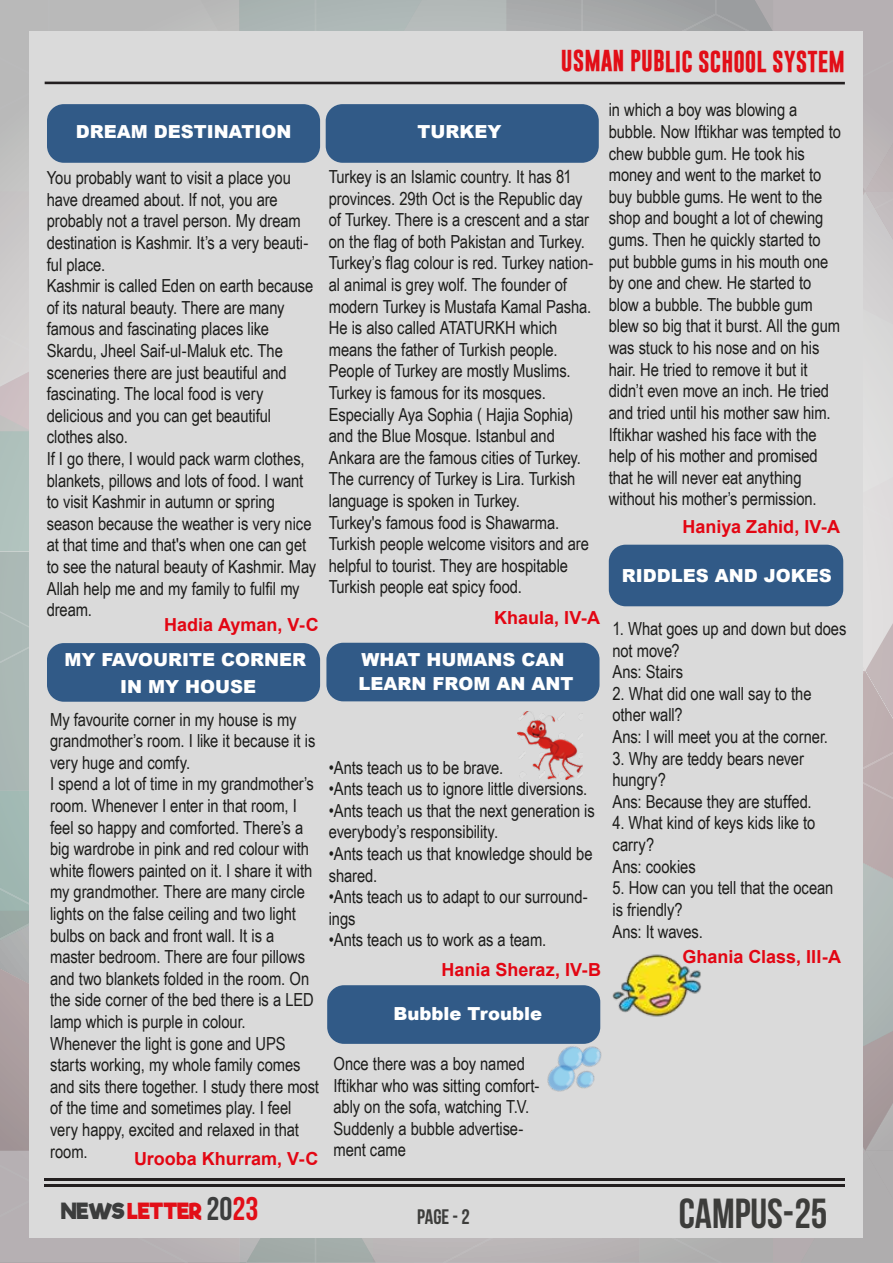
<style>
.page{position:relative;width:893px;height:1263px;background:#fff}
.page>*{position:absolute;margin:0;border:0;box-sizing:border-box;transform-origin:0 0}
.t1{font:700 42px "Bebas Neue";color:#3d3d3b}
.t2{font:700 21.9px "Gobold";color:#e20e17}
.t3{font:700 21px "Riffic Free";color:#e20e17}
.t4{font:700 21px "Bebas Neue";color:#3d3d3b}
.t5{font:18px/21.6px "Arial Narrow";letter-spacing:-.005em;color:#1d1d1b}
.t6{font:900 18px/24px "Arial";color:#fff}
.t7{font:700 18px "Arial";color:#e30613}
.s1{color:#3c3d3d}
.s2{font-family:"Bebas Neue";font-size:32.7px;color:#3c3d3d}
.s3{font-family:"Bebas Neue";font-size:32.7px}
</style>
<div class="page">
<svg style="left:863px;top:799px;width:30px;height:232px;background:#b3b4b3"></svg>
<div style="left:0;top:431px;width:30px;height:120px;background:#b0c2bd"></div>
<div style="left:0;top:663px;width:30px;height:128px;background:#abb9b5"></div>
<svg style="left:0;top:109px;width:30px;height:225px;background:#c8c6c6"></svg>
<svg style="left:443px;top:1031px;width:450px;height:231px;background:#b0acad"></svg>
<svg style="left:316px;top:0;width:266px;height:31px;background:#aeb4b4"></svg>
<div style="left:0;top:0;width:48px;height:109px;background:#b9b9b9"></div>
<svg style="left:0;top:611px;width:30px;height:52px;background:#adbab7"></svg>
<svg style="left:0;top:334px;width:30px;height:52px;background:#d3d0d0"></svg>
<div style="left:582px;top:0;width:134px;height:14px;background:#a1a4a4"></div>
<svg style="left:581px;top:14px;width:174px;height:17px;background:#a3a5a6"></svg>
<svg style="left:0;top:791px;width:376px;height:471px;background:#abacac"></svg>
<svg style="left:48px;top:0;width:268px;height:31px;background:#b5b8b7"></svg>
<svg style="left:755px;top:0;width:138px;height:799px;background:#c9c4c6"></svg>
<div style="left:30px;top:31px;width:833px;height:1207px;background:#dadada"></div>
<hr style="left:45px;top:82px;width:800px;height:2px;background:#231f20">
<hr style="left:45px;top:1178px;width:800px;height:3px;background:#231f20">
<hr style="left:45px;top:1184px;width:800px;height:2px;background:#231f20">
<div style="left:47px;top:104px;width:273px;height:59px;background:#315a87;border-radius:17px"></div>
<div style="left:326px;top:104px;width:273px;height:59px;background:#315a87;border-radius:17px"></div>
<div style="left:609px;top:545px;width:234px;height:61px;background:#315a87;border-radius:17px"></div>
<div style="left:327px;top:985px;width:273px;height:59px;background:#315a87;border-radius:17px"></div>
<div style="left:326px;top:643px;width:273px;height:58px;background:#315a87;border-radius:17px"></div>
<div style="left:47px;top:643px;width:273px;height:59px;background:#315a87;border-radius:17px"></div>
<img style="left:518px;top:711px;width:65px;height:68px">
<img style="left:526px;top:1022px;width:76px;height:70px">
<img style="left:612px;top:954px;width:90px;height:63px">
<p class="t2" style="left:561px;top:47px;width:285px">USMAN PUBLIC SCHOOL SYSTEM</p>
<p class="t6" style="left:76px;top:119px;width:217px">DREAM DESTINATION</p>
<p class="t6" style="left:417px;top:119px;width:85px">TURKEY</p>
<p class="t5" style="left:47px;top:166px;width:271px">You probably want to visit a place you have dreamed about. If not, you are probably not a travel person. My dream destination is Kashmir. It’s a very beauti&shy;ful place.<br>Kashmir is called Eden on earth because of its natural beauty. There are many famous and fascinating places like Skardu, Jheel Saif-ul-Maluk etc. The sceneries there are just beautiful and fascinating. The local food is very delicious and you can get beautiful clothes also.<br>If I go there, I would pack warm clothes, blankets, pillows and lots of food. I want to visit Kashmir in autumn or spring season because the weather is very nice at that time and that's when one can get to see the natural beauty of Kashmir. May Allah help me and my family to fulfil my dream.</p>
<p class="t5" style="left:329px;top:165px;width:266px">Turkey is an Islamic country. It has 81 provinces. 29th Oct is the Republic day of Turkey. There is a crescent and a star on the flag of both Pakistan and Turkey.<br>Turkey’s flag colour is red. Turkey nation&shy;al animal is grey wolf. The founder of modern Turkey is Mustafa Kamal Pasha.<br>He is also called ATATURKH which means the father of Turkish people.<br>People of Turkey are mostly Muslims.<br>Turkey is famous for its mosques.<br>Especially Aya Sophia ( Hajia Sophia) and the Blue Mosque. Istanbul and Ankara are the famous cities of Turkey.<br>The currency of Turkey is Lira. Turkish language is spoken in Turkey.<br>Turkey's famous food is Shawarma.<br>Turkish people welcome visitors and are helpful to tourist. They are hospitable Turkish people eat spicy food.</p>
<p class="t7" style="left:164px;top:612px;width:156px">Hadia Ayman, V-C</p>
<p class="t7" style="left:494px;top:605px;width:107px">Khaula, IV-A</p>
<p class="t6" style="left:64px;top:646px;width:243px;line-height:27px;text-align:center">MY FAVOURITE CORNER<br>IN MY HOUSE</p>
<p class="t5" style="left:50px;top:708px;width:270px">My favourite corner in my house is my grandmother’s room. I like it because it is very huge and comfy.<br>I spend a lot of time in my grandmother’s room. Whenever I enter in that room, I feel so happy and comforted. There’s a big wardrobe in pink and red colour with white flowers painted on it. I share it with my grandmother. There are many circle lights on the false ceiling and two light bulbs on back and front wall. It is a master bedroom. There are four pillows and two blankets folded in the room. On the side corner of the bed there is a LED lamp which is purple in colour.<br>Whenever the light is gone and UPS starts working, my whole family comes and sits there together. I study there most of the time and sometimes play. I feel very happy, excited and relaxed in that room.</p>
<p class="t7" style="left:134px;top:1146px;width:186px">Urooba Khurram, V-C</p>
<p class="t6" style="left:359px;top:647px;width:216px">WHAT HUMANS CAN<br>LEARN FROM AN ANT</p>
<p class="t5" style="left:329px;top:756px;width:176px">•Ants teach us to be brave.</p>
<p class="t5" style="left:329px;top:777px;width:260px">•Ants teach us to ignore little diversions.</p>
<p class="t5" style="left:329px;top:799px;width:268px">•Ants teach us that the next generation is everybody’s responsibility.</p>
<p class="t5" style="left:329px;top:842px;width:265px">•Ants teach us that knowledge should be shared.</p>
<p class="t5" style="left:329px;top:885px;width:260px">•Ants teach us to adapt to our surround&shy;ings</p>
<p class="t5" style="left:329px;top:928px;width:219px">•Ants teach us to work as a team.</p>
<p class="t7" style="left:441px;top:957px;width:161px">Hania Sheraz, IV-B</p>
<p class="t6" style="left:393px;top:1000px;width:150px">Bubble Trouble</p>
<p class="t5" style="left:333px;top:1052px;width:208px">Once there was a boy named<br>Iftikhar who was sitting comfort&shy;ably on the sofa, watching T.V.<br>Suddenly a bubble advertise&shy;ment came</p>
<p class="t5" style="left:609px;top:99px;width:234px">in which a boy was blowing a bubble. Now Iftikhar was tempted to chew bubble gum. He took his money and went to the market to buy bubble gums. He went to the shop and bought a lot of chewing gums. Then he quickly started to put bubble gums in his mouth one by one and chew. He started to blow a bubble. The bubble gum blew so big that it burst. All the gum was stuck to his nose and on his hair. He tried to remove it but it didn’t even move an inch. He tried and tried until his mother saw him.<br>Iftikhar washed his face with the help of his mother and promised that he will never eat anything without his mother’s permission.</p>
<p class="t7" style="left:682px;top:514px;width:159px">Haniya Zahid, IV-A</p>
<p class="t6" style="left:622px;top:563px;width:211px">RIDDLES AND JOKES</p>
<p class="t5" style="left:612px;top:617px;width:235px">1. What goes up and down but does not move?<br>Ans: Stairs</p>
<p class="t5" style="left:612px;top:682px;width:217px">2. What did one wall say to the other wall?<br>Ans: I will meet you at the corner.</p>
<p class="t5" style="left:612px;top:747px;width:201px">3. Why are teddy bears never hungry?<br>Ans: Because they are stuffed.</p>
<p class="t5" style="left:612px;top:812px;width:204px">4. What kind of keys kids like to carry?<br>Ans: cookies</p>
<p class="t5" style="left:612px;top:876px;width:222px">5. How can you tell that the ocean is friendly?<br>Ans: It waves.</p>
<p class="t7" style="left:682px;top:944px;width:160px">Ghania Class, III-A</p>
<p class="t3" style="left:61px;top:1198px;width:199px"><span class="s1">NEWS</span>LETTER <span class="s2">20</span><span class="s3">23</span></p>
<p class="t4" style="left:417px;top:1205px;width:54px">PAGE - 2</p>
<h1 class="t1" style="left:679px;top:1190px;width:150px">CAMPUS-25</h1>
</div>
